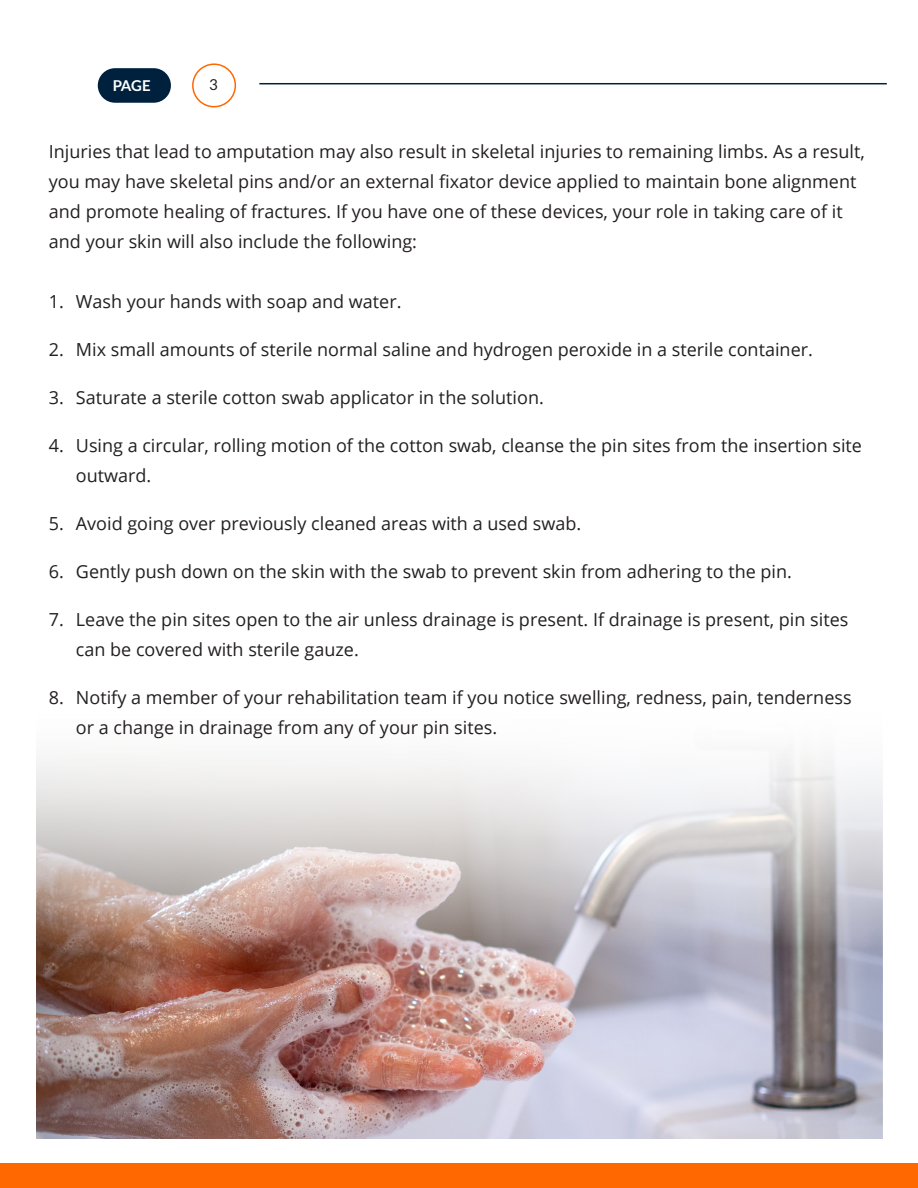
<style>
.page{position:relative;width:918px;height:1188px;background:#fff}
.page>*{position:absolute;margin:0;border:0;box-sizing:border-box;transform-origin:0 0}
.t1{font:18px/30px "Open Sans";color:#231f20}
.t2{font:700 15px "Lato";color:#fff}
.t3{font:15px "Lato";color:#231f20}
</style>
<div class="page">
<div style="left:0;top:1163px;width:918px;height:25px;background:#ff6700"></div>
<img style="left:36px;top:753px;width:847px;height:385px">
<hr style="left:259px;top:83px;width:628px;height:1px;background:#00213d">
<div style="left:98px;top:68px;width:73px;height:35px;background:#00213d;border-radius:17px"></div>
<div style="left:192px;top:63px;width:44px;height:44px;border:2px solid #ff6700;border-radius:50%"></div>
<p class="t2" style="left:113px;top:77px;width:39px">PAGE</p>
<p class="t3" style="left:209px;top:76px;width:10px">3</p>
<p class="t1" style="left:49px;top:136px;width:817px">Injuries that lead to amputation may also result in skeletal injuries to remaining limbs. As a result, you may have skeletal pins and/or an external fixator device applied to maintain bone alignment and promote healing of fractures. If you have one of these devices, your role in taking care of it and your skin will also include the following:</p>
<p class="t1" style="left:49px;top:286px;width:354px">1. Wash your hands with soap and water.</p>
<p class="t1" style="left:49px;top:334px;width:766px">2. Mix small amounts of sterile normal saline and hydrogen peroxide in a sterile container.</p>
<p class="t1" style="left:49px;top:382px;width:496px">3. Saturate a sterile cotton swab applicator in the solution.</p>
<p class="t1" style="left:76px;top:430px;width:788px;text-indent:-27px">4. Using a circular, rolling motion of the cotton swab, cleanse the pin sites from the insertion site outward.</p>
<p class="t1" style="left:49px;top:508px;width:534px">5. Avoid going over previously cleaned areas with a used swab.</p>
<p class="t1" style="left:49px;top:556px;width:745px">6. Gently push down on the skin with the swab to prevent skin from adhering to the pin.</p>
<p class="t1" style="left:76px;top:604px;width:774px;text-indent:-27px">7. Leave the pin sites open to the air unless drainage is present. If drainage is present, pin sites can be covered with sterile gauze.</p>
<p class="t1" style="left:76px;top:682px;width:777px;text-indent:-27px">8. Notify a member of your rehabilitation team if you notice swelling, redness, pain, tenderness or a change in drainage from any of your pin sites.</p>
</div>
